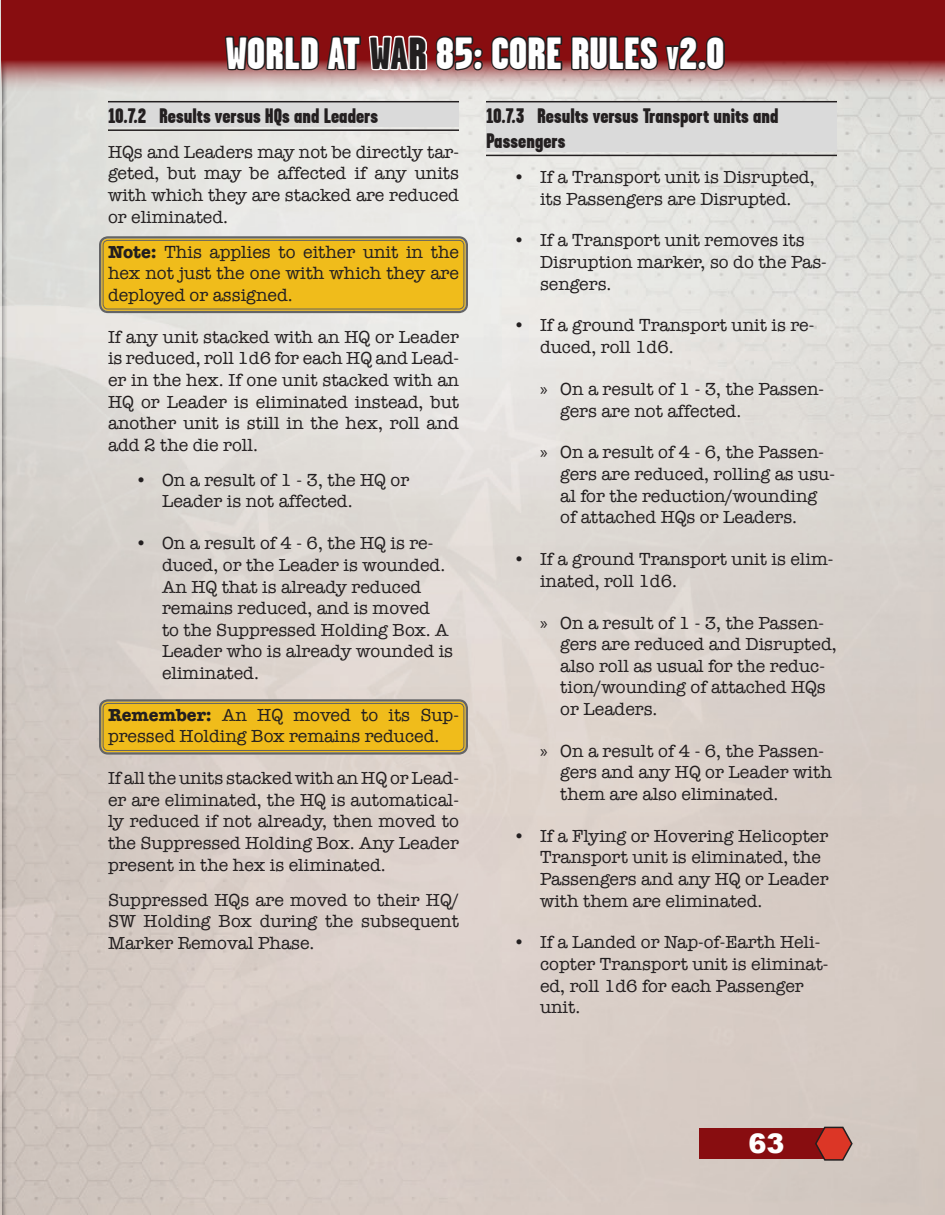
<style>
.page{position:relative;width:945px;height:1215px;background:#fff}
.page>*{position:absolute;margin:0;border:0;box-sizing:border-box;transform-origin:0 0}
.t1{font:900 45px "Garage Gothic";color:#fff}
.t2{font:900 27px "Arial";color:#fff}
.t3{font:900 21px/25.2px "Garage Gothic";color:#231f20}
.Note{font:18px/21.6px "American Typewriter";color:#231f20}
.s1{color:#231f20}
.s2{font-size:31.5px}
.s3{font-weight:700}
.s4{font-family:"Myriad Pro"}
</style>
<div class="page">
<img style="left:2px;top:94px;width:943px;height:1121px">
<img style="left:0;top:0;width:2px;height:1215px">
<div style="left:699px;top:1128px;width:135px;height:31px;background:#880d10"></div>
<hr style="left:0;top:0;width:1px;height:94px;background:#880d10">
<svg style="left:2px;top:0;width:943px;height:94px;fill:#880d10"></svg>
<svg style="left:223px;top:0;width:261px;height:139px"></svg>
<svg style="left:490px;top:34px;width:74px;height:39px"></svg>
<svg style="left:570px;top:34px;width:129px;height:39px"></svg>
<div style="left:697px;top:60px;width:10px;height:11px;border:3px solid #231f20;border-radius:50%"></div>
<svg style="left:705px;top:34px;width:21px;height:38px"></svg>
<svg style="left:814px;top:1125px;width:40px;height:36px"></svg>
<div style="left:108px;top:101px;width:351px;height:26px;background:#dadada"></div>
<hr style="left:108px;top:101px;width:351px;height:1px;background:#231f20">
<hr style="left:108px;top:129px;width:351px;height:2px;background:#231f20">
<div style="left:101px;top:239px;width:365px;height:72px;background:#f0bc1b;border-radius:7px"></div>
<div style="left:99px;top:236px;width:369px;height:77px;border:2px solid #636466;border-radius:8px"></div>
<div style="left:103px;top:240px;width:361px;height:69px;border:1px solid #636466;border-radius:5px"></div>
<div style="left:101px;top:702px;width:365px;height:50px;background:#f0bc1b;border-radius:7px"></div>
<div style="left:99px;top:699px;width:369px;height:56px;border:2px solid #636466;border-radius:8px"></div>
<div style="left:103px;top:703px;width:361px;height:48px;border:1px solid #636466;border-radius:5px"></div>
<div style="left:486px;top:101px;width:351px;height:51px;background:#dadada"></div>
<hr style="left:486px;top:101px;width:351px;height:1px;background:#231f20">
<hr style="left:486px;top:155px;width:351px;height:1px;background:#231f20">
<h1 class="t1" style="left:226px;top:28px;width:501px">WORLD AT <span class="s1">WAR</span> 85: CORE RULES <span class="s2">v</span>2.0</h1>
<p class="t3" style="left:108px;top:103px;width:272px">10.7.2 Results versus HQs and Leaders</p>
<p class="Note" style="left:108px;top:140px;width:353px;text-align:justify">HQs and Leaders may not be directly tar&shy;geted, but may be affected if any units with which they are stacked are reduced or eliminated.</p>
<p class="Note" style="left:108px;top:240px;width:352px;text-align:justify"><span class="s3">Note:</span> This applies to either unit in the hex not just the one with which they are deployed or assigned.</p>
<p class="Note" style="left:108px;top:325px;width:353px;text-align:justify">If any unit stacked with an HQ or Leader is reduced, roll 1d6 for each HQ and Lead&shy;er in the hex. If one unit stacked with an HQ or Leader is eliminated instead, but another unit is still in the hex, roll and add 2 the die roll.</p>
<p class="Note" style="left:162px;top:468px;width:249px;text-indent:-27px">• On a result of 1 - 3, the HQ or<br>Leader is not affected.</p>
<p class="Note" style="left:162px;top:532px;width:293px;text-indent:-27px">• On a result of 4 - 6, the HQ is re&shy;duced, or the Leader is wounded.<br>An HQ that is already reduced remains reduced, and is moved<br>to the Suppressed Holding Box. A<br>Leader who is already wounded is eliminated.</p>
<p class="Note" style="left:108px;top:703px;width:353px"><span class="s3">Remember:</span> An HQ moved to its Sup&shy;pressed Holding Box remains reduced.</p>
<p class="Note" style="left:108px;top:767px;width:353px;text-align:justify">If all the units stacked with an HQ or Lead&shy;er are eliminated, the HQ is automatical&shy;ly reduced if not already, then moved to the Suppressed Holding Box. Any Leader present in the hex is eliminated.</p>
<p class="Note" style="left:108px;top:888px;width:353px;text-align:justify">Suppressed HQs are moved to their HQ/ SW Holding Box during the subsequent Marker Removal Phase.</p>
<p class="t3" style="left:486px;top:103px;width:294px">10.7.3 Results versus Transport units and<br>Passengers</p>
<p class="Note" style="left:513px;top:166px;width:303px;text-align:center">• If a Transport unit is Disrupted, its Passengers are Disrupted.</p>
<p class="Note" style="left:540px;top:229px;width:288px;text-indent:-27px">• If a Transport unit removes its<br>Disruption marker, so do the Pas&shy;sengers.</p>
<p class="Note" style="left:540px;top:314px;width:276px;text-indent:-27px">• If a ground Transport unit is re&shy;duced, roll 1d6.</p>
<p class="Note" style="left:560px;top:378px;width:265px;text-indent:-20px"><span class="s4">»</span> On a result of 1 - 3, the Passen&shy;gers are not affected.</p>
<p class="Note" style="left:560px;top:441px;width:276px;text-indent:-20px"><span class="s4">»</span> On a result of 4 - 6, the Passen&shy;gers are reduced, rolling as usu&shy;al for the reduction/wounding of attached HQs or Leaders.</p>
<p class="Note" style="left:540px;top:548px;width:295px;text-indent:-27px">• If a ground Transport unit is elim&shy;inated, roll 1d6.</p>
<p class="Note" style="left:560px;top:611px;width:278px;text-indent:-20px"><span class="s4">»</span> On a result of 1 - 3, the Passen&shy;gers are reduced and Disrupted, also roll as usual for the reduc&shy;tion/wounding of attached HQs or Leaders.</p>
<p class="Note" style="left:560px;top:739px;width:273px;text-indent:-20px"><span class="s4">»</span> On a result of 4 - 6, the Passen&shy;gers and any HQ or Leader with them are also eliminated.</p>
<p class="Note" style="left:540px;top:824px;width:290px;text-indent:-27px">• If a Flying or Hovering Helicopter<br>Transport unit is eliminated, the<br>Passengers and any HQ or Leader with them are eliminated.</p>
<p class="Note" style="left:540px;top:931px;width:290px;text-indent:-27px">• If a Landed or Nap-of-Earth Heli&shy;copter Transport unit is eliminat&shy;ed, roll 1d6 for each Passenger unit.</p>
<h2 class="t2" style="left:749px;top:1124px;width:38px">63</h2>
</div>
